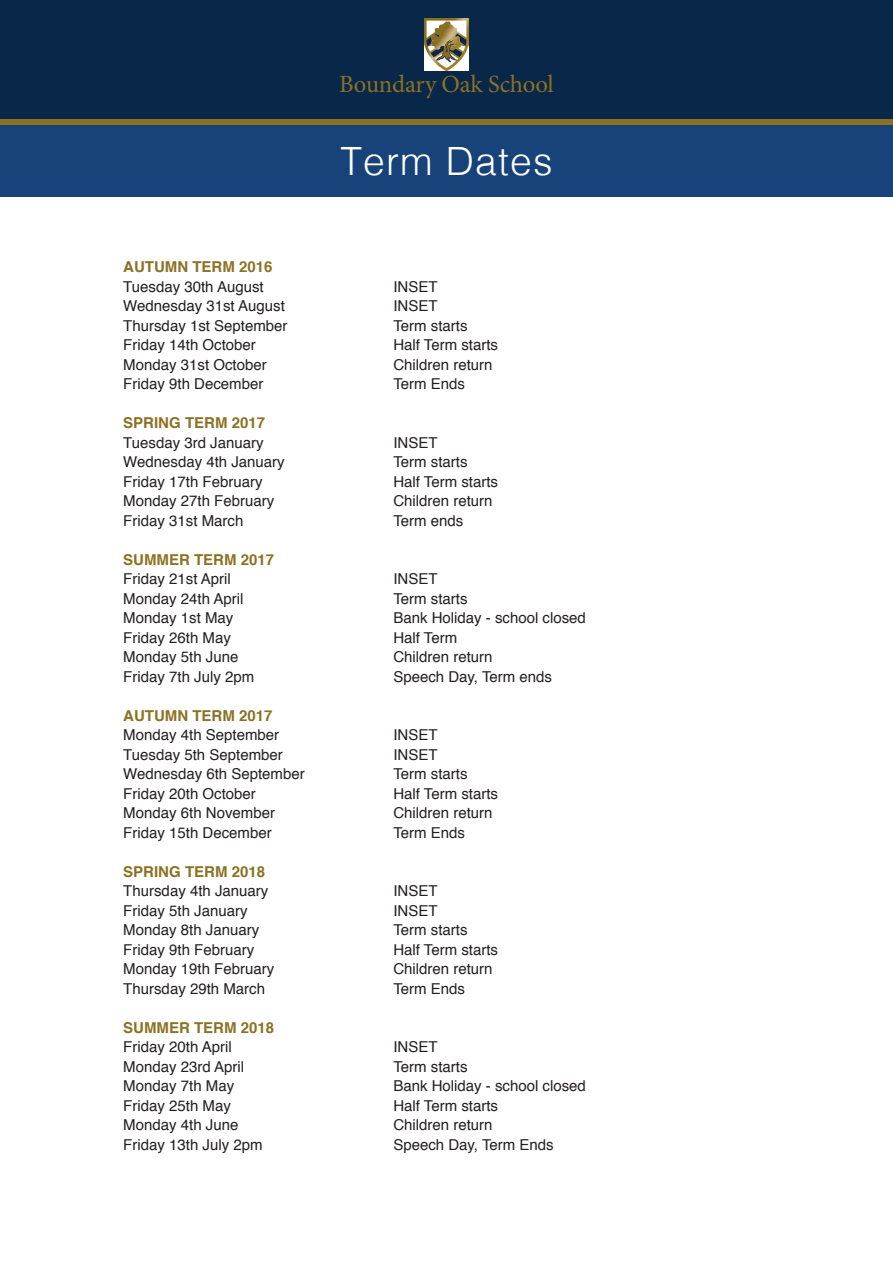
<style>
.page{position:relative;width:893px;height:1263px;background:#fff}
.page>*{position:absolute;margin:0;border:0;box-sizing:border-box;transform-origin:0 0}
.t1{font:300 39px "Helvetica";letter-spacing:.03em;color:#fff}
.t2{font:24.75px "Minion Pro";letter-spacing:-.01em;color:#8b7123}
.t3{font:15px "Helvetica";color:#231f20}
.t4{font:700 15px "Helvetica";color:#8b7123}
</style>
<div class="page">
<div style="left:0;top:0;width:893px;height:125px;background:#082749"></div>
<div style="left:0;top:119px;width:893px;height:9px;background:#8b7123"></div>
<div style="left:0;top:125px;width:893px;height:71px;background:#18427a"></div>
<img style="left:425px;top:19px;width:43px;height:51px">
<h2 class="t2" style="left:339px;top:67px;width:216px">Boundary Oak School</h2>
<h1 class="t1" style="left:340px;top:128px;width:214px">Term Dates</h1>
<p class="t4" style="left:123px;top:255px;width:151px">AUTUMN TERM 2016</p>
<p class="t3" style="left:123px;top:275px;width:142px">Tuesday 30th August</p>
<p class="t3" style="left:393px;top:275px;width:46px">INSET</p>
<p class="t3" style="left:123px;top:294px;width:163px">Wednesday 31st August</p>
<p class="t3" style="left:393px;top:294px;width:46px">INSET</p>
<p class="t3" style="left:123px;top:314px;width:166px">Thursday 1st September</p>
<p class="t3" style="left:393px;top:314px;width:76px">Term starts</p>
<p class="t3" style="left:123px;top:333px;width:134px">Friday 14th October</p>
<p class="t3" style="left:393px;top:333px;width:106px">Half Term starts</p>
<p class="t3" style="left:123px;top:353px;width:145px">Monday 31st October</p>
<p class="t3" style="left:393px;top:353px;width:101px">Children return</p>
<p class="t3" style="left:123px;top:372px;width:142px">Friday 9th December</p>
<p class="t3" style="left:393px;top:372px;width:73px">Term Ends</p>
<p class="t4" style="left:123px;top:411px;width:143px">SPRING TERM 2017</p>
<p class="t3" style="left:123px;top:431px;width:142px">Tuesday 3rd January</p>
<p class="t3" style="left:393px;top:431px;width:46px">INSET</p>
<p class="t3" style="left:123px;top:450px;width:163px">Wednesday 4th January</p>
<p class="t3" style="left:393px;top:450px;width:76px">Term starts</p>
<p class="t3" style="left:123px;top:470px;width:141px">Friday 17th February</p>
<p class="t3" style="left:393px;top:470px;width:106px">Half Term starts</p>
<p class="t3" style="left:123px;top:489px;width:152px">Monday 27th February</p>
<p class="t3" style="left:393px;top:489px;width:101px">Children return</p>
<p class="t3" style="left:123px;top:509px;width:122px">Friday 31st March</p>
<p class="t3" style="left:393px;top:509px;width:72px">Term ends</p>
<p class="t4" style="left:123px;top:547px;width:152px">SUMMER TERM 2017</p>
<p class="t3" style="left:123px;top:567px;width:109px">Friday 21st April</p>
<p class="t3" style="left:393px;top:567px;width:46px">INSET</p>
<p class="t3" style="left:123px;top:587px;width:122px">Monday 24th April</p>
<p class="t3" style="left:393px;top:587px;width:76px">Term starts</p>
<p class="t3" style="left:123px;top:606px;width:112px">Monday 1st May</p>
<p class="t3" style="left:393px;top:606px;width:194px">Bank Holiday - school closed</p>
<p class="t3" style="left:123px;top:626px;width:109px">Friday 26th May</p>
<p class="t3" style="left:393px;top:626px;width:65px">Half Term</p>
<p class="t3" style="left:123px;top:645px;width:117px">Monday 5th June</p>
<p class="t3" style="left:393px;top:645px;width:101px">Children return</p>
<p class="t3" style="left:123px;top:665px;width:132px">Friday 7th July 2pm</p>
<p class="t3" style="left:393px;top:665px;width:160px">Speech Day, Term ends</p>
<p class="t4" style="left:123px;top:703px;width:151px">AUTUMN TERM 2017</p>
<p class="t3" style="left:123px;top:723px;width:157px">Monday 4th September</p>
<p class="t3" style="left:393px;top:723px;width:46px">INSET</p>
<p class="t3" style="left:123px;top:743px;width:161px">Tuesday 5th September</p>
<p class="t3" style="left:393px;top:743px;width:46px">INSET</p>
<p class="t3" style="left:123px;top:762px;width:183px">Wednesday 6th September</p>
<p class="t3" style="left:393px;top:762px;width:76px">Term starts</p>
<p class="t3" style="left:123px;top:782px;width:134px">Friday 20th October</p>
<p class="t3" style="left:393px;top:782px;width:106px">Half Term starts</p>
<p class="t3" style="left:123px;top:801px;width:153px">Monday 6th November</p>
<p class="t3" style="left:393px;top:801px;width:101px">Children return</p>
<p class="t3" style="left:123px;top:821px;width:150px">Friday 15th December</p>
<p class="t3" style="left:393px;top:821px;width:73px">Term Ends</p>
<p class="t4" style="left:123px;top:859px;width:143px">SPRING TERM 2018</p>
<p class="t3" style="left:123px;top:879px;width:147px">Thursday 4th January</p>
<p class="t3" style="left:393px;top:879px;width:46px">INSET</p>
<p class="t3" style="left:123px;top:899px;width:126px">Friday 5th January</p>
<p class="t3" style="left:393px;top:899px;width:46px">INSET</p>
<p class="t3" style="left:123px;top:918px;width:137px">Monday 8th January</p>
<p class="t3" style="left:393px;top:918px;width:76px">Term starts</p>
<p class="t3" style="left:123px;top:938px;width:132px">Friday 9th February</p>
<p class="t3" style="left:393px;top:938px;width:106px">Half Term starts</p>
<p class="t3" style="left:123px;top:957px;width:152px">Monday 19th February</p>
<p class="t3" style="left:393px;top:957px;width:101px">Children return</p>
<p class="t3" style="left:123px;top:977px;width:143px">Thursday 29th March</p>
<p class="t3" style="left:393px;top:977px;width:73px">Term Ends</p>
<p class="t4" style="left:123px;top:1015px;width:152px">SUMMER TERM 2018</p>
<p class="t3" style="left:123px;top:1035px;width:110px">Friday 20th April</p>
<p class="t3" style="left:393px;top:1035px;width:46px">INSET</p>
<p class="t3" style="left:123px;top:1055px;width:122px">Monday 23rd April</p>
<p class="t3" style="left:393px;top:1055px;width:76px">Term starts</p>
<p class="t3" style="left:123px;top:1074px;width:112px">Monday 7th May</p>
<p class="t3" style="left:393px;top:1074px;width:194px">Bank Holiday - school closed</p>
<p class="t3" style="left:123px;top:1094px;width:109px">Friday 25th May</p>
<p class="t3" style="left:393px;top:1094px;width:106px">Half Term starts</p>
<p class="t3" style="left:123px;top:1113px;width:117px">Monday 4th June</p>
<p class="t3" style="left:393px;top:1113px;width:101px">Children return</p>
<p class="t3" style="left:123px;top:1133px;width:141px">Friday 13th July 2pm</p>
<p class="t3" style="left:393px;top:1133px;width:162px">Speech Day, Term Ends</p>
</div>
